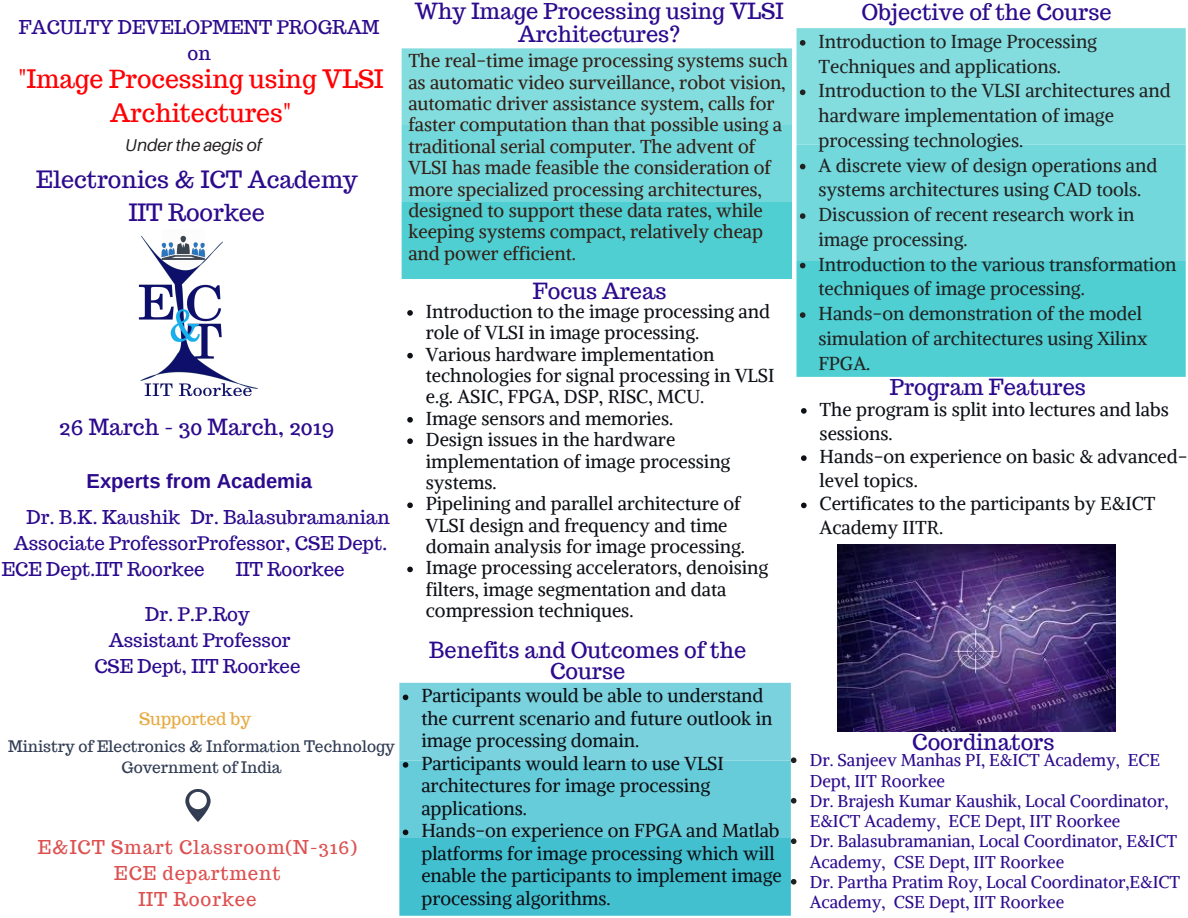
<style>
.page{position:relative;width:1188px;height:918px;background:#fff}
.page>*{position:absolute;margin:0;border:0;box-sizing:border-box;transform-origin:0 0}
.t1{font:24.9px/33.8px "Trocchi";color:#ff0004;text-align:center}
.t2{font:23.4px/32.7px "Trocchi";color:#2c0a8d;text-align:center}
.t3{font:21.75px/21.3px "Trocchi";color:#2c0a8d;text-align:center}
.t4{font:700 20.25px "Arimo";color:#2c0a8d}
.t5{font:18.75px/21.3px "Alike";color:#0d1015}
.t6{font:18.75px/24.8px "Alike";color:#222}
.t7{font:18.75px/21.3px "Alike";color:#351f16}
.t8{font:18.75px/25.8px "Trocchi";color:#2c0a8d;text-align:center}
.t9{font:18.75px/25.8px "Trocchi";letter-spacing:.05em;color:#dd5050;text-align:center}
.t10{font:17.1px/20.2px "Alike";color:#2c0a8d}
.t11{font:italic 17.1px "Aileron";color:#231f1f}
.t12{font:17.1px "Trocchi";color:#e7ab43}
.t13{font:15.6px/21.3px "Trocchi";color:#313c53;text-align:center}
</style>
<div class="page">
<img style="left:185px;top:789px;width:26px;height:33px">
<img style="left:138px;top:235px;width:120px;height:161px">
<div style="left:399px;top:838px;width:392px;height:78px;background:#42c0d0"></div>
<div style="left:399px;top:761px;width:392px;height:77px;background:#67ccd9"></div>
<div style="left:399px;top:683px;width:392px;height:78px;background:#7ad2de"></div>
<svg style="left:403px;top:695px;width:5px;height:5px"></svg>
<svg style="left:403px;top:762px;width:5px;height:6px"></svg>
<svg style="left:403px;top:830px;width:5px;height:5px"></svg>
<div style="left:402px;top:202px;width:390px;height:77px;background:#4fcfd2"></div>
<div style="left:402px;top:125px;width:390px;height:77px;background:#72d8db"></div>
<div style="left:402px;top:48px;width:390px;height:77px;background:#83dddf"></div>
<div style="left:797px;top:261px;width:389px;height:116px;background:#4fcfd2"></div>
<div style="left:797px;top:144px;width:389px;height:117px;background:#72d8db"></div>
<div style="left:797px;top:28px;width:389px;height:116px;background:#83dddf"></div>
<svg style="left:407px;top:310px;width:6px;height:6px"></svg>
<svg style="left:407px;top:353px;width:6px;height:5px"></svg>
<svg style="left:407px;top:417px;width:6px;height:6px"></svg>
<svg style="left:407px;top:438px;width:6px;height:6px"></svg>
<svg style="left:407px;top:502px;width:6px;height:6px"></svg>
<svg style="left:407px;top:567px;width:6px;height:5px"></svg>
<svg style="left:801px;top:408px;width:6px;height:6px"></svg>
<svg style="left:801px;top:455px;width:6px;height:6px"></svg>
<svg style="left:801px;top:503px;width:6px;height:5px"></svg>
<svg style="left:791px;top:757px;width:5px;height:6px"></svg>
<svg style="left:791px;top:798px;width:5px;height:6px"></svg>
<svg style="left:791px;top:838px;width:5px;height:6px"></svg>
<svg style="left:791px;top:879px;width:5px;height:6px"></svg>
<svg style="left:800px;top:40px;width:6px;height:6px"></svg>
<svg style="left:800px;top:90px;width:6px;height:5px"></svg>
<svg style="left:800px;top:164px;width:6px;height:5px"></svg>
<svg style="left:800px;top:213px;width:6px;height:6px"></svg>
<svg style="left:800px;top:263px;width:6px;height:5px"></svg>
<svg style="left:800px;top:312px;width:6px;height:6px"></svg>
<img style="left:837px;top:544px;width:279px;height:187px">
<p class="t8" style="left:19px;top:14px;width:362px">FACULTY DEVELOPMENT PROGRAM on</p>
<h1 class="t1" style="left:18px;top:62px;width:367px">"Image Processing using VLSI<br>Architectures"</h1>
<p class="t11" style="left:125px;top:134px;width:138px">Under the aegis of</p>
<p class="t2" style="left:36px;top:163px;width:323px">Electronics &amp; ICT Academy<br>IIT Roorkee</p>
<p class="t3" style="left:59px;top:417px;width:277px">26 March - 30 March, 2019</p>
<p class="t4" style="left:87px;top:470px;width:227px">Experts from Academia</p>
<p class="t8" style="left:26px;top:504px;width:155px">Dr. B.K. Kaushik</p>
<p class="t8" style="left:2px;top:556px;width:204px">ECE Dept.IIT Roorkee</p>
<p class="t8" style="left:191px;top:504px;width:201px">Dr. Balasubramanian</p>
<p class="t8" style="left:14px;top:530px;width:375px">Associate ProfessorProfessor, CSE Dept.</p>
<p class="t8" style="left:236px;top:556px;width:110px">IIT Roorkee</p>
<p class="t8" style="left:94px;top:601px;width:208px">Dr. P.P.Roy<br>Assistant Professor<br>CSE Dept, IIT Roorkee</p>
<p class="t12" style="left:139px;top:707px;width:114px">Supported by</p>
<p class="t13" style="left:8px;top:735px;width:388px">Ministry of Electronics &amp; Information Technology<br>Government of India</p>
<p class="t9" style="left:38px;top:834px;width:321px">E&amp;ICT Smart Classroom(N-316)<br>ECE department<br>IIT Roorkee</p>
<p class="t3" style="left:414px;top:0;width:371px;line-height:22.5px">Why Image Processing using VLSI<br>Architectures?</p>
<p class="t7" style="left:408px;top:50px;width:381px">The real-time image processing systems such as automatic video surveillance, robot vision, automatic driver assistance system, calls for faster computation than that possible using a traditional serial computer. The advent of VLSI has made feasible the consideration of more specialized processing architectures, designed to support these data rates, while keeping systems compact, relatively cheap and power efficient.</p>
<p class="t3" style="left:533px;top:281px;width:135px">Focus Areas</p>
<p class="t5" style="left:426px;top:301px;width:350px">Introduction to the image processing and role of VLSI in image processing.<br>Various hardware implementation technologies for signal processing in VLSI e.g. ASIC, FPGA, DSP, RISC, MCU.<br>Image sensors and memories.<br>Design issues in the hardware implementation of image processing systems.<br>Pipelining and parallel architecture of VLSI design and frequency and time domain analysis for image processing.<br>Image processing accelerators, denoising filters, image segmentation and data compression techniques.</p>
<p class="t3" style="left:429px;top:639px;width:319px">Benefits and Outcomes of the<br>Course</p>
<p class="t5" style="left:421px;top:685px;width:362px;line-height:22.5px">Participants would be able to understand the current scenario and future outlook in image processing domain.<br>Participants would learn to use VLSI architectures for image processing applications.<br>Hands-on experience on FPGA and Matlab platforms for image processing which will enable the participants to implement image processing algorithms.</p>
<p class="t3" style="left:862px;top:2px;width:252px">Objective of the Course</p>
<p class="t6" style="left:819px;top:29px;width:359px">Introduction to Image Processing Techniques and applications.<br>Introduction to the VLSI architectures and hardware implementation of image processing technologies.<br>A discrete view of design operations and systems architectures using CAD tools.<br>Discussion of recent research work in image processing.<br>Introduction to the various transformation techniques of image processing.<br>Hands-on demonstration of the model simulation of architectures using Xilinx FPGA.</p>
<p class="t3" style="left:890px;top:376px;width:198px">Program Features</p>
<p class="t5" style="left:820px;top:397px;width:369px;line-height:23.7px">The program is split into lectures and labs sessions.<br>Hands-on experience on basic &amp; advanced&shy;level topics.<br>Certificates to the participants by E&amp;ICT<br>Academy IITR.</p>
<p class="t3" style="left:912px;top:732px;width:144px">Coordinators</p>
<p class="t10" style="left:810px;top:750px;width:372px">Dr. Sanjeev Manhas PI, E&amp;ICT Academy, ECE Dept, IIT Roorkee<br>Dr. Brajesh Kumar Kaushik, Local Coordinator, E&amp;ICT Academy, ECE Dept, IIT Roorkee<br>Dr. Balasubramanian, Local Coordinator, E&amp;ICT Academy, CSE Dept, IIT Roorkee<br>Dr. Partha Pratim Roy, Local Coordinator,E&amp;ICT Academy, CSE Dept, IIT Roorkee</p>
</div>
